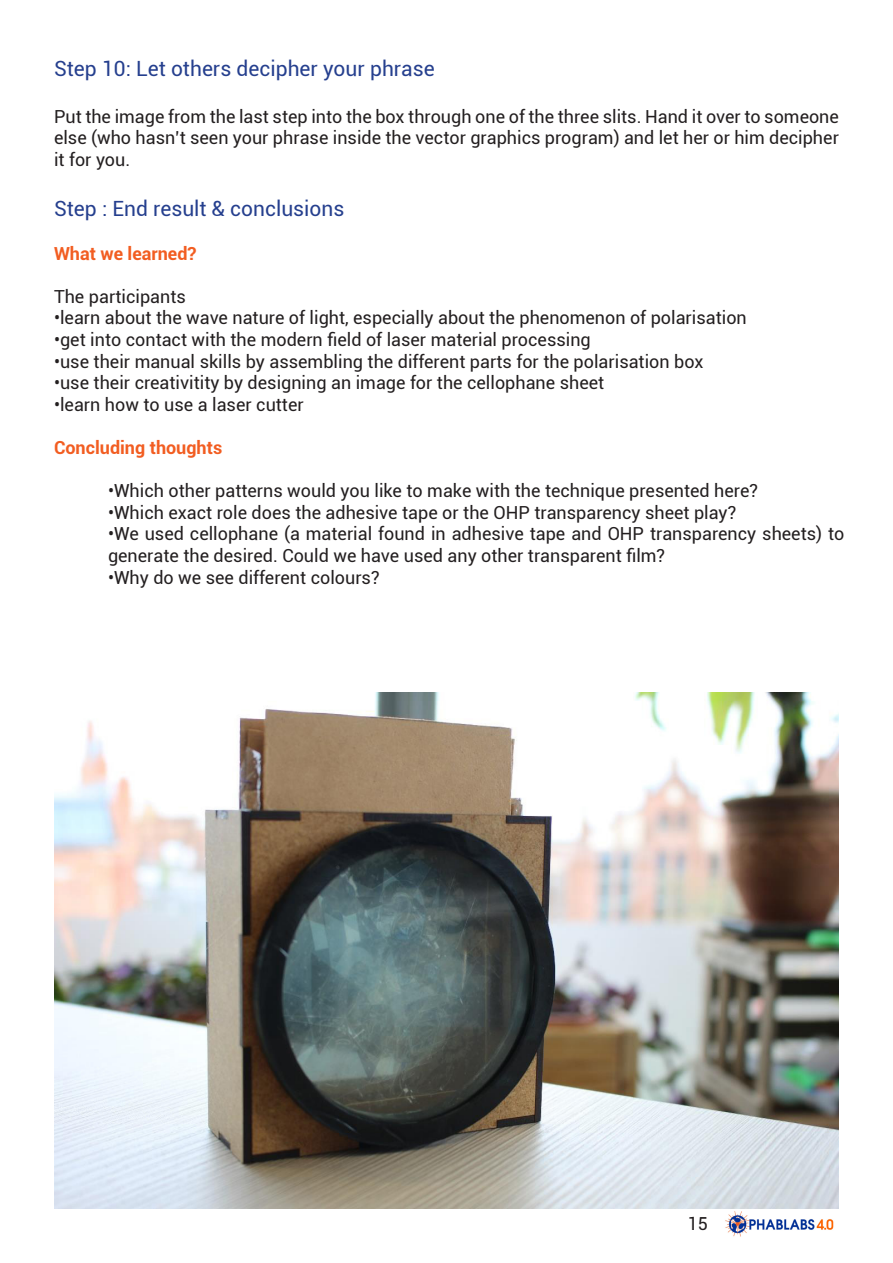
<style>
.page{position:relative;width:893px;height:1263px;background:#fff}
.page>*{position:absolute;margin:0;border:0;box-sizing:border-box;transform-origin:0 0}
.tekst{font:21px "Roboto";color:#253f8e}
.tekst-2{font:18px/21.6px "Roboto";color:#231f20;text-align:justify}
.tekst-3{font:700 18px "Roboto";color:#f25d21}
</style>
<div class="page">
<img style="left:725px;top:1211px;width:109px;height:26px">
<img style="left:54px;top:692px;width:785px;height:517px">
<p class="tekst" style="left:54px;top:54px;width:382px">Step 10: Let others decipher your phrase</p>
<p class="tekst-2" style="left:54px;top:105px;width:786px">Put the image from the last step into the box through one of the three slits. Hand it over to someone else (who hasn’t seen your phrase inside the vector graphics program) and let her or him decipher it for you.</p>
<p class="tekst" style="left:54px;top:194px;width:292px">Step : End result &amp; conclusions</p>
<p class="tekst-3" style="left:54px;top:241px;width:144px">What we learned?</p>
<p class="tekst-2" style="left:54px;top:285px;width:133px">The participants</p>
<p class="tekst-2" style="left:54px;top:307px;width:694px">•learn about the wave nature of light, especially about the phenomenon of polarisation</p>
<p class="tekst-2" style="left:54px;top:328px;width:538px">•get into contact with the modern field of laser material processing</p>
<p class="tekst-2" style="left:54px;top:350px;width:651px">•use their manual skills by assembling the different parts for the polarisation box</p>
<p class="tekst-2" style="left:54px;top:371px;width:552px">•use their creativitity by designing an image for the cellophane sheet</p>
<p class="tekst-2" style="left:54px;top:393px;width:251px">•learn how to use a laser cutter</p>
<p class="tekst-3" style="left:54px;top:435px;width:170px">Concluding thoughts</p>
<p class="tekst-2" style="left:108px;top:479px;width:652px">•Which other patterns would you like to make with the technique presented here?</p>
<p class="tekst-2" style="left:108px;top:501px;width:630px">•Which exact role does the adhesive tape or the OHP transparency sheet play?</p>
<p class="tekst-2" style="left:108px;top:523px;width:738px">•We used cellophane (a material found in adhesive tape and OHP transparency sheets) to generate the desired. Could we have used any other transparent film?</p>
<p class="tekst-2" style="left:108px;top:566px;width:273px">•Why do we see different colours?</p>
<p class="tekst-2" style="left:688px;top:1212px;width:22px">15</p>
</div>
